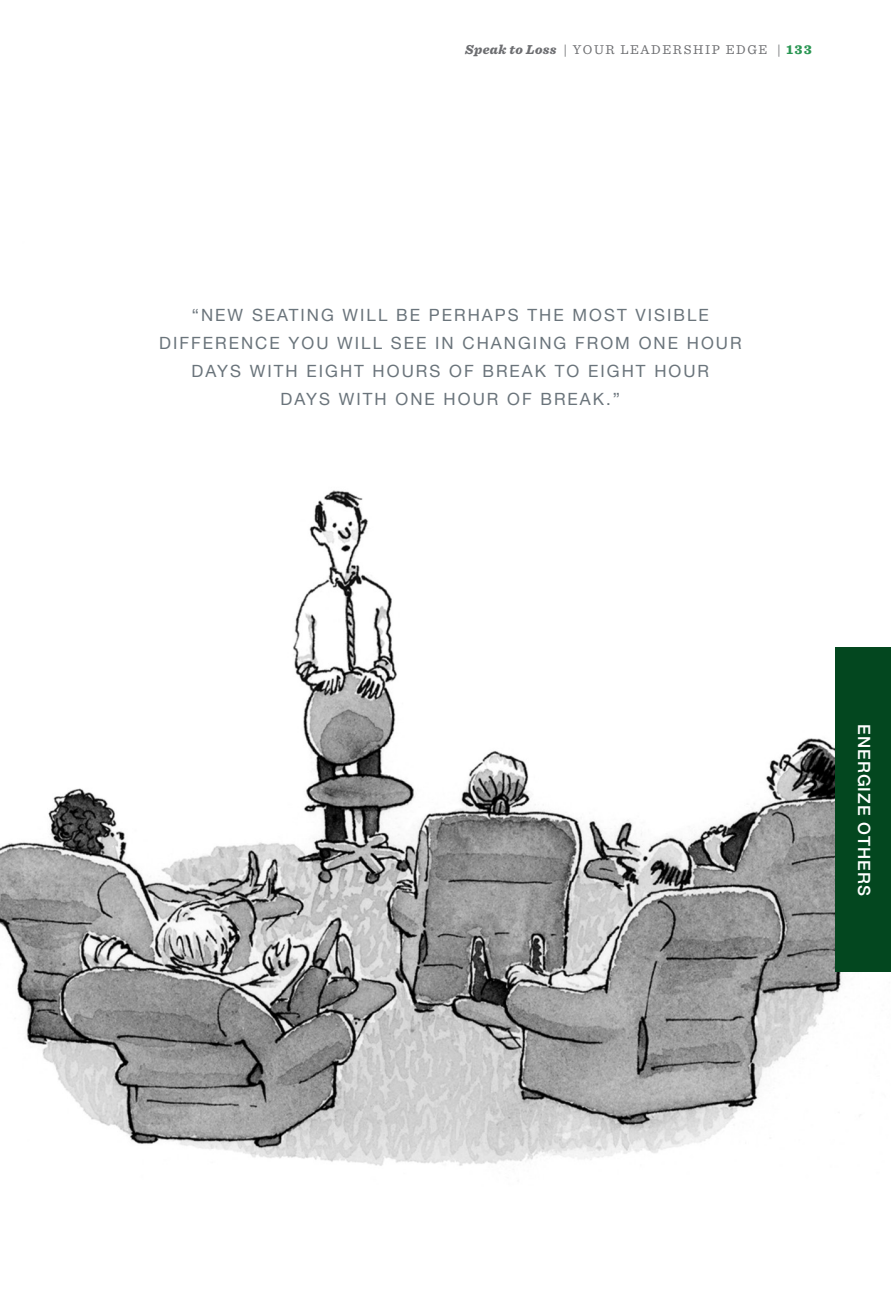
<style>
.page{position:relative;width:891px;height:1296px;background:#fff}
.page>*{position:absolute;margin:0;border:0;box-sizing:border-box;transform-origin:0 0}
.t1{font:16.88px "Helvetica Neue";letter-spacing:.12em;color:#6a747b}
.t2{font:500 16.88px "Helvetica Neue";letter-spacing:.06em;color:#fff}
.t3{font:13.5px "Sentinel";letter-spacing:.12em;color:#6c6d70}
.t4{font:italic 900 13.5px "Sentinel";letter-spacing:.03em;color:#6c6d70}
.s1{font-weight:900;color:#2a9653}
</style>
<div class="page">
<img style="left:0;top:490px;width:890px;height:676px">
<div style="left:836px;top:648px;width:55px;height:324px;background:#03471f"></div>
<p class="t4" style="left:465px;top:38px;width:93px">Speak to Loss</p>
<p class="t3" style="left:564px;top:39px;width:250px">| YOUR LEADERSHIP EDGE | <span class="s1">133</span></p>
<p class="t1" style="left:192px;top:305px;width:518px">“NEW SEATING WILL BE PERHAPS THE MOST VISIBLE</p>
<p class="t1" style="left:159px;top:333px;width:584px">DIFFERENCE YOU WILL SEE IN CHANGING FROM ONE HOUR</p>
<p class="t1" style="left:192px;top:361px;width:519px">DAYS WITH EIGHT HOURS OF BREAK TO EIGHT HOUR</p>
<p class="t1" style="left:281px;top:389px;width:341px">DAYS WITH ONE HOUR OF BREAK.”</p>
<p class="t2" style="left:878px;top:724px;width:173px;rotate:90deg">ENERGIZE OTHERS</p>
</div>
